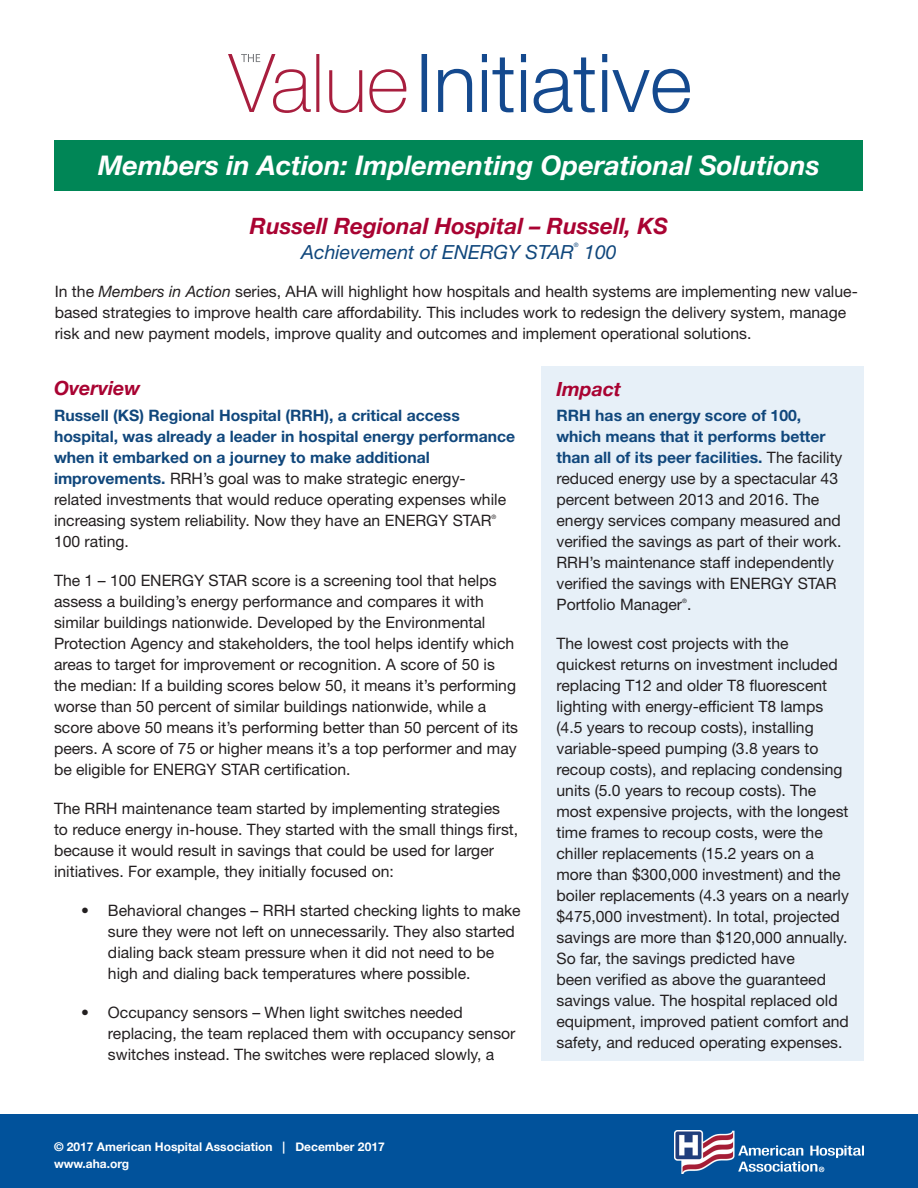
<style>
.page{position:relative;width:918px;height:1188px;background:#fff}
.page>*{position:absolute;margin:0;border:0;box-sizing:border-box;transform-origin:0 0}
.t1{font:italic 700 27px "Helvetica Neue";color:#fff}
.t2{font:italic 700 22.5px "Helvetica Neue";color:#a90332}
.t3{font:italic 19.5px "Helvetica Neue LT Std";color:#10477c}
.t4{font:italic 700 19.5px "Helvetica Neue";color:#a90332}
.t5{font:15.75px/21px "Helvetica Neue LT Std";color:#231f20}
.t6{font:700 15.75px/21px "Helvetica Neue LT Std";color:#10477c}
.t7{font:700 12px/16.5px "Helvetica Neue";color:#fff}
.t8{font:6px "Helvetica Neue LT Std";color:#231f20}
.t9{font:italic 6px "Helvetica Neue LT Std";color:#10477c}
.s1{font-style:italic}
.s2{font-weight:400;color:#231f20}
.s3{font-weight:700;color:#10477c}
</style>
<div class="page">
<div style="left:55px;top:140px;width:808px;height:51px;background:#008656"></div>
<div style="left:0;top:1114px;width:918px;height:74px;background:#01529b"></div>
<img style="left:675px;top:1130px;width:189px;height:43px">
<div style="left:542px;top:366px;width:322px;height:694px;background:#e7f0f8"></div>
<svg style="left:422px;top:54px;width:268px;height:59px"></svg>
<svg style="left:228px;top:54px;width:178px;height:59px"></svg>
<h1 class="t1" style="left:98px;top:144px;width:723px">Members in Action: Implementing Operational Solutions</h1>
<h2 class="t2" style="left:250px;top:208px;width:420px">Russell Regional Hospital – Russell, KS</h2>
<p class="t3" style="left:301px;top:240px;width:274px">Achievement of ENERGY STAR</p>
<p class="t9" style="left:574px;top:241px;width:6px">®</p>
<p class="t3" style="left:584px;top:240px;width:34px">100</p>
<p class="t5" style="left:55px;top:281px;width:805px">In the <span class="s1">Members in Action</span> series, AHA will highlight how hospitals and health systems are implementing new value&shy;based strategies to improve health care affordability. This includes work to redesign the delivery system, manage risk and new payment models, improve quality and outcomes and implement operational solutions.</p>
<p class="t4" style="left:54px;top:373px;width:88px">Overview</p>
<p class="t6" style="left:54px;top:405px;width:463px">Russell (KS) Regional Hospital (RRH), a critical access hospital, was already a leader in hospital energy performance when it embarked on a journey to make additional improvements. <span class="s2">RRH’s goal was to make strategic energy&shy;related investments that would reduce operating expenses while increasing system reliability. Now they have an ENERGY STAR</span></p>
<p class="t8" style="left:492px;top:513px;width:6px">®</p>
<p class="t5" style="left:54px;top:531px;width:76px">100 rating.</p>
<p class="t5" style="left:54px;top:570px;width:466px">The 1 – 100 ENERGY STAR score is a screening tool that helps assess a building’s energy performance and compares it with similar buildings nationwide. Developed by the Environmental Protection Agency and stakeholders, the tool helps identify which areas to target for improvement or recognition. A score of 50 is the median: If a building scores below 50, it means it’s performing worse than 50 percent of similar buildings nationwide, while a score above 50 means it’s performing better than 50 percent of its peers. A score of 75 or higher means it’s a top performer and may be eligible for ENERGY STAR certification.</p>
<p class="t5" style="left:54px;top:798px;width:466px">The RRH maintenance team started by implementing strategies<br>to reduce energy in-house. They started with the small things first, because it would result in savings that could be used for larger initiatives. For example, they initially focused on:</p>
<p class="t5" style="left:108px;top:900px;width:414px;text-indent:-27px">• Behavioral changes – RRH started checking lights to make sure they were not left on unnecessarily. They also started dialing back steam pressure when it did not need to be high and dialing back temperatures where possible.</p>
<p class="t5" style="left:108px;top:1002px;width:409px;text-indent:-27px">• Occupancy sensors – When light switches needed replacing, the team replaced them with occupancy sensor switches instead. The switches were replaced slowly, a</p>
<p class="t7" style="left:54px;top:1139px;width:332px">© 2017 American Hospital Association | December 2017 www.aha.org</p>
<p class="t4" style="left:557px;top:373px;width:66px">Impact</p>
<p class="t5" style="left:557px;top:405px;width:288px"><span class="s3">RRH has an energy score of 100, which means that it performs better than all of its peer facilities.</span> The facility reduced energy use by a spectacular 43 percent between 2013 and 2016. The energy services company measured and verified the savings as part of their work.<br>RRH’s maintenance staff independently verified the savings with ENERGY STAR Portfolio Manager .</p>
<p class="t8" style="left:682px;top:597px;width:6px">®</p>
<p class="t5" style="left:556px;top:633px;width:294px">The lowest cost projects with the quickest returns on investment included replacing T12 and older T8 fluorescent lighting with energy-efficient T8 lamps (4.5 years to recoup costs), installing variable-speed pumping (3.8 years to recoup costs), and replacing condensing units (5.0 years to recoup costs). The most expensive projects, with the longest time frames to recoup costs, were the chiller replacements (15.2 years on a more than $300,000 investment) and the boiler replacements (4.3 years on a nearly $475,000 investment). In total, projected savings are more than $120,000 annually.<br>So far, the savings predicted have<br>been verified as above the guaranteed savings value. The hospital replaced old equipment, improved patient comfort and safety, and reduced operating expenses.</p>
</div>
